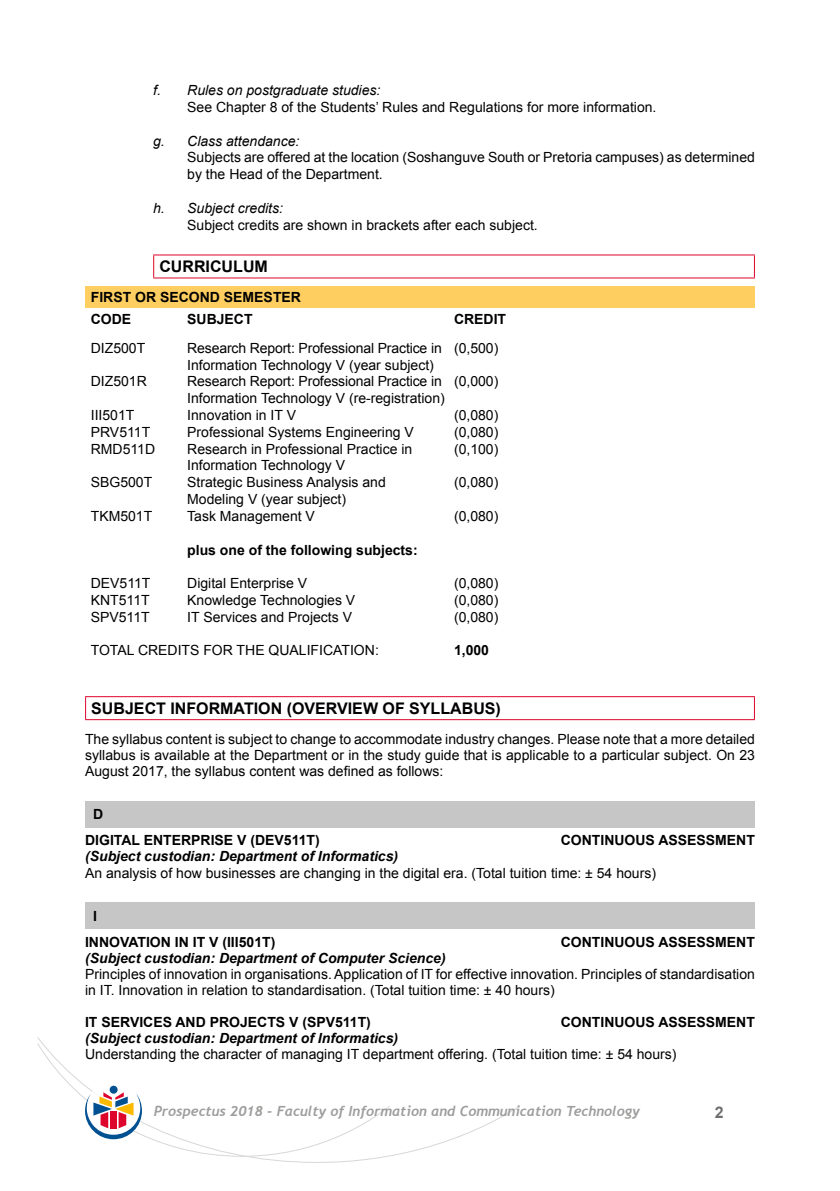
<style>
.page{position:relative;width:840px;height:1191px;background:#fff}
.page>*{position:absolute;margin:0;border:0;box-sizing:border-box;transform-origin:0 0}
.t1{font:700 16px "Arial";color:#000}
.t2{font:700 16px "Arial";color:#706f6f}
.t3{font:14px/16.8px "Arial";color:#000}
.t4{font:700 14px/26px "Arial";color:#000}
.t5{font:italic 700 14px "Arial";color:#000}
.t6{font:italic 14px "Arial";color:#000}
.t7{font:italic 700 14px "Trebuchet";color:#9d9d9c}
</style>
<div class="page">
<svg style="left:37px;top:1037px;width:482px;height:125px"></svg>
<svg style="left:37px;top:1043px;width:353px;height:113px"></svg>
<hr style="left:153px;top:254px;width:601px;height:1px;background:#dd052b">
<svg style="left:153px;top:255px;width:1px;height:22px"></svg>
<svg style="left:753px;top:255px;width:1px;height:22px"></svg>
<hr style="left:153px;top:277px;width:601px;height:1px;background:#dd052b">
<div style="left:85px;top:286px;width:669px;height:22px;background:#fece61"></div>
<hr style="left:85px;top:696px;width:669px;height:1px;background:#dd052b">
<svg style="left:85px;top:697px;width:1px;height:22px"></svg>
<svg style="left:753px;top:697px;width:1px;height:22px"></svg>
<hr style="left:85px;top:719px;width:669px;height:1px;background:#dd052b">
<div style="left:85px;top:801px;width:669px;height:26px;background:#c6c6c6"></div>
<div style="left:85px;top:902px;width:669px;height:27px;background:#c6c6c6"></div>
<p class="t6" style="left:153px;top:81px;width:229px">f. Rules on postgraduate studies:</p>
<p class="t3" style="left:187px;top:99px;width:470px">See Chapter 8 of the Students’ Rules and Regulations for more information.</p>
<p class="t6" style="left:153px;top:132px;width:148px">g. Class attendance:</p>
<p class="t3" style="left:187px;top:149px;width:569px">Subjects are offered at the location (Soshanguve South or Pretoria campuses) as determined by the Head of the Department.</p>
<p class="t6" style="left:153px;top:199px;width:131px">h. Subject credits:</p>
<p class="t3" style="left:187px;top:216px;width:352px">Subject credits are shown in brackets after each subject.</p>
<p class="t1" style="left:159px;top:255px;width:110px">CURRICULUM</p>
<p class="t4" style="left:91px;top:287px;width:212px;line-height:21.6px">FIRST OR SECOND SEMESTER<br>CODE</p>
<p class="t4" style="left:187px;top:306px;width:67px">SUBJECT</p>
<p class="t4" style="left:454px;top:306px;width:54px">CREDIT</p>
<p class="t3" style="left:91px;top:339px;width:56px">DIZ500T</p>
<p class="t3" style="left:187px;top:339px;width:312px">Research Report: Professional Practice in (0,500)<br>Information Technology V (year subject)</p>
<p class="t3" style="left:91px;top:373px;width:58px">DIZ501R</p>
<p class="t3" style="left:187px;top:373px;width:312px">Research Report: Professional Practice in (0,000)<br>Information Technology V (re-registration)</p>
<p class="t3" style="left:91px;top:407px;width:45px">III501T</p>
<p class="t3" style="left:187px;top:407px;width:110px">Innovation in IT V</p>
<p class="t3" style="left:454px;top:407px;width:46px">(0,080)</p>
<p class="t3" style="left:91px;top:423px;width:61px">PRV511T</p>
<p class="t3" style="left:187px;top:423px;width:228px">Professional Systems Engineering V</p>
<p class="t3" style="left:454px;top:423px;width:46px">(0,080)</p>
<p class="t3" style="left:91px;top:440px;width:66px">RMD511D</p>
<p class="t3" style="left:187px;top:440px;width:226px">Research in Professional Practice in</p>
<p class="t3" style="left:454px;top:440px;width:46px">(0,100)</p>
<p class="t3" style="left:187px;top:457px;width:159px">Information Technology V</p>
<p class="t3" style="left:91px;top:474px;width:63px">SBG500T</p>
<p class="t3" style="left:187px;top:474px;width:200px">Strategic Business Analysis and</p>
<p class="t3" style="left:454px;top:474px;width:46px">(0,080)</p>
<p class="t3" style="left:187px;top:491px;width:160px">Modeling V (year subject)</p>
<p class="t3" style="left:91px;top:507px;width:63px">TKM501T</p>
<p class="t3" style="left:187px;top:507px;width:129px">Task Management V</p>
<p class="t3" style="left:454px;top:507px;width:46px">(0,080)</p>
<p class="t4" style="left:187px;top:537px;width:232px">plus one of the following subjects:</p>
<p class="t3" style="left:91px;top:575px;width:61px">DEV511T</p>
<p class="t3" style="left:187px;top:575px;width:121px">Digital Enterprise V</p>
<p class="t3" style="left:454px;top:575px;width:46px">(0,080)</p>
<p class="t3" style="left:91px;top:591px;width:60px">KNT511T</p>
<p class="t3" style="left:187px;top:591px;width:169px">Knowledge Technologies V</p>
<p class="t3" style="left:454px;top:591px;width:46px">(0,080)</p>
<p class="t3" style="left:91px;top:608px;width:60px">SPV511T</p>
<p class="t3" style="left:187px;top:608px;width:166px">IT Services and Projects V</p>
<p class="t3" style="left:454px;top:608px;width:46px">(0,080)</p>
<p class="t3" style="left:91px;top:642px;width:289px">TOTAL CREDITS FOR THE QUALIFICATION:</p>
<p class="t4" style="left:454px;top:637px;width:37px">1,000</p>
<p class="t1" style="left:91px;top:697px;width:411px">SUBJECT INFORMATION (OVERVIEW OF SYLLABUS)</p>
<p class="t3" style="left:85px;top:731px;width:671px;line-height:16px;text-align:justify">The syllabus content is subject to change to accommodate industry changes. Please note that a more detailed syllabus is available at the Department or in the study guide that is applicable to a particular subject. On 23<br>August 2017, the syllabus content was defined as follows:</p>
<p class="t4" style="left:85px;top:801px;width:236px;text-indent:8px">D<br>DIGITAL ENTERPRISE V (DEV511T)</p>
<p class="t4" style="left:560px;top:827px;width:195px">CONTINUOUS ASSESSMENT</p>
<p class="t5" style="left:85px;top:847px;width:314px">(Subject custodian: Department of Informatics)</p>
<p class="t3" style="left:85px;top:864px;width:572px">An analysis of how businesses are changing in the digital era. (Total tuition time: ± 54 hours)</p>
<p class="t4" style="left:85px;top:903px;width:192px;text-indent:8px">I<br>INNOVATION IN IT V (III501T)</p>
<p class="t4" style="left:560px;top:929px;width:195px">CONTINUOUS ASSESSMENT</p>
<p class="t5" style="left:85px;top:948px;width:362px">(Subject custodian: Department of Computer Science)</p>
<p class="t3" style="left:85px;top:966px;width:671px;line-height:16px">Principles of innovation in organisations. Application of IT for effective innovation. Principles of standardisation in IT. Innovation in relation to standardisation. (Total tuition time: ± 40 hours)</p>
<p class="t4" style="left:85px;top:1009px;width:287px">IT SERVICES AND PROJECTS V (SPV511T)</p>
<p class="t4" style="left:560px;top:1009px;width:195px">CONTINUOUS ASSESSMENT</p>
<p class="t5" style="left:85px;top:1028px;width:314px">(Subject custodian: Department of Informatics)</p>
<p class="t3" style="left:85px;top:1045px;width:592px">Understanding the character of managing IT department offering. (Total tuition time: ± 54 hours)</p>
<p class="t7" style="left:154px;top:1102px;width:487px">Prospectus 2018 - Faculty of Information and Communication Technology</p>
<p class="t2" style="left:714px;top:1100px;width:10px">2</p>
</div>
